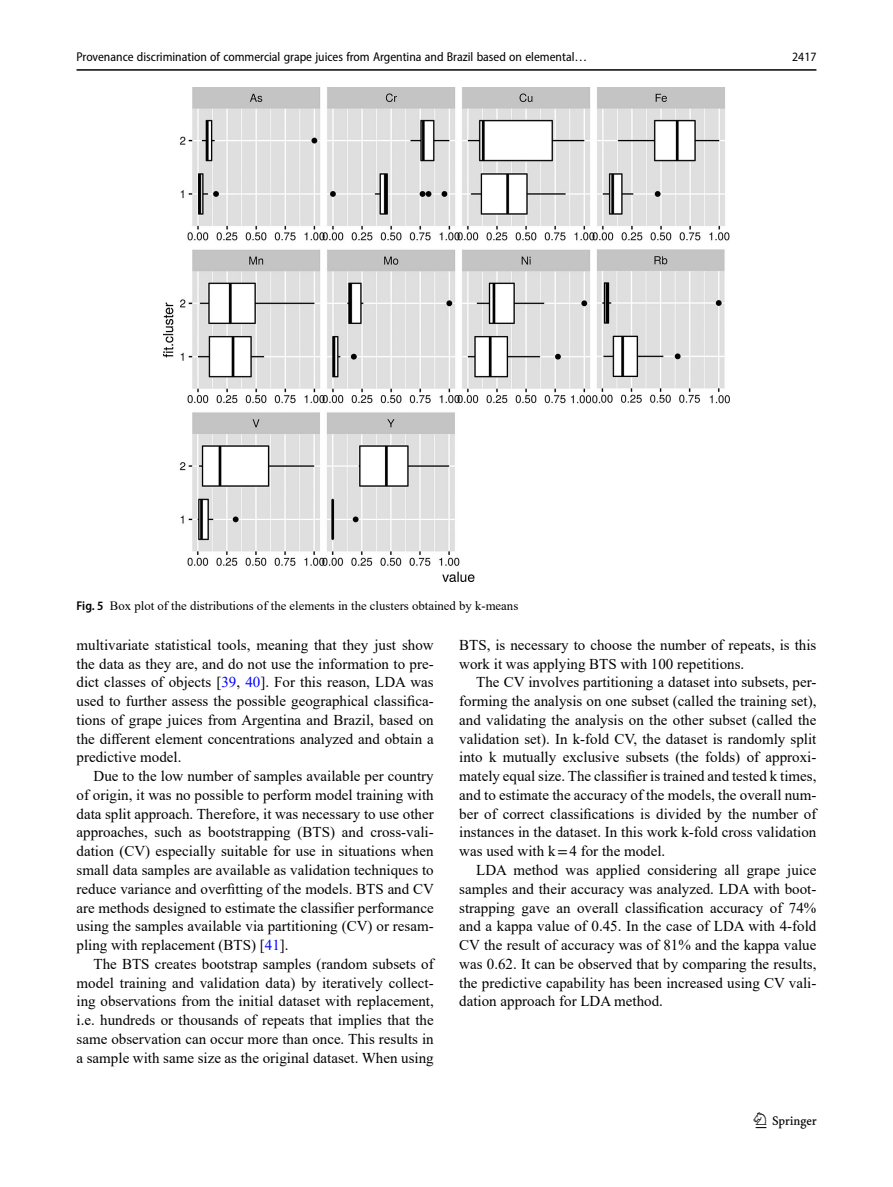
<style>
.page{position:relative;width:893px;height:1187px;background:#fff}
.page>*{position:absolute;margin:0;border:0;box-sizing:border-box;transform-origin:0 0}
.t1{font:22.5px "Springnew";color:#000}
.Body_Text_Indent{font:15px/18.8px "Times New Roman";color:#000;text-align:justify}
.Body_Text{font:15px/18.8px "Times New Roman";color:#000;text-align:justify}
.t2{font:semi-condensed 12.75px "Myriad Pro";color:#000}
.Figure_Caption{font:12.75px "Times New Roman";color:#000}
.s1{font-family:"Myriad Pro";font-weight:600;font-stretch:semi-condensed}
.s2{color:#00f}
.s3{font-family:"STIX"}
</style>
<div class="page">
<hr style="left:77px;top:69px;width:739px;height:2px;background:#000">
<img style="left:164px;top:87px;width:565px;height:495px">
<p class="t2" style="left:77px;top:49px;width:512px">Provenance discrimination of commercial grape juices from Argentina and Brazil based on elemental…</p>
<p class="t2" style="left:792px;top:49px;width:26px">2417</p>
<p class="Figure_Caption" style="left:77px;top:596px;width:443px"><span class="s1">Fig. 5</span> Box plot of the distributions of the elements in the clusters obtained by k-means</p>
<p class="Body_Text" style="left:77px;top:635px;width:359px">multivariate statistical tools, meaning that they just show the data as they are, and do not use the information to pre&shy;dict classes of objects [<span class="s2">39</span>, <span class="s2">40</span>]. For this reason, LDA was used to further assess the possible geographical classifica&shy;tions of grape juices from Argentina and Brazil, based on the different element concentrations analyzed and obtain a predictive model.</p>
<p class="Body_Text_Indent" style="left:77px;top:766px;width:359px;text-indent:17px">Due to the low number of samples available per country of origin, it was no possible to perform model training with data split approach. Therefore, it was necessary to use other approaches, such as bootstrapping (BTS) and cross-vali&shy;dation (CV) especially suitable for use in situations when small data samples are available as validation techniques to reduce variance and overfitting of the models. BTS and CV are methods designed to estimate the classifier performance using the samples available via partitioning (CV) or resam&shy;pling with replacement (BTS) [<span class="s2">41</span>].</p>
<p class="Body_Text_Indent" style="left:77px;top:953px;width:359px;text-indent:17px">The BTS creates bootstrap samples (random subsets of model training and validation data) by iteratively collect&shy;ing observations from the initial dataset with replacement, i.e. hundreds or thousands of repeats that implies that the same observation can occur more than once. This results in a sample with same size as the original dataset. When using</p>
<p class="Body_Text_Indent" style="left:459px;top:635px;width:359px">BTS, is necessary to choose the number of repeats, is this work it was applying BTS with 100 repetitions.</p>
<p class="Body_Text_Indent" style="left:459px;top:672px;width:359px;text-indent:17px">The CV involves partitioning a dataset into subsets, per&shy;forming the analysis on one subset (called the training set), and validating the analysis on the other subset (called the validation set). In k-fold CV, the dataset is randomly split into k mutually exclusive subsets (the folds) of approxi&shy;mately equal size. The classifier is trained and tested k times, and to estimate the accuracy of the models, the overall num&shy;ber of correct classifications is divided by the number of instances in the dataset. In this work k-fold cross validation was used with k<span class="s3">=</span>4 for the model.</p>
<p class="Body_Text_Indent" style="left:459px;top:860px;width:359px;text-indent:17px">LDA method was applied considering all grape juice samples and their accuracy was analyzed. LDA with boot&shy;strapping gave an overall classification accuracy of 74% and a kappa value of 0.45. In the case of LDA with 4-fold CV the result of accuracy was of 81% and the kappa value was 0.62. It can be observed that by comparing the results, the predictive capability has been increased using CV vali&shy;dation approach for LDA method.</p>
<h1 class="t1" style="left:756px;top:1107px;width:63px">1 3</h1>
</div>
